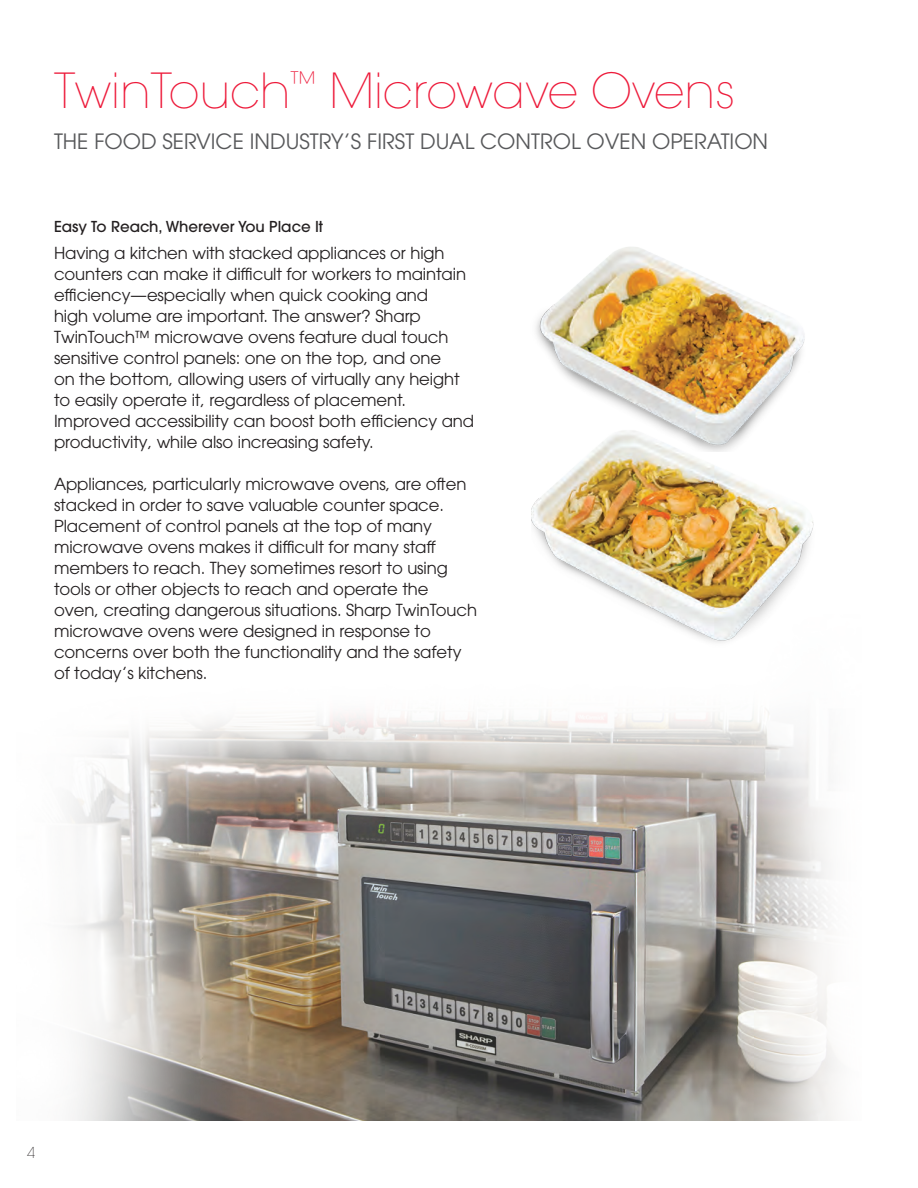
<style>
.page{position:relative;width:918px;height:1188px;background:#fff}
.page>*{position:absolute;margin:0;border:0;box-sizing:border-box;transform-origin:0 0}
.Heading_2{font:200 48px "ITC Avant Garde Std";color:#ed1a3a}
.Heading_2_Sub{font:21px "ITC Avant Garde Std";color:#57585a}
.Body_copy{font:16.5px/21px "ITC Avant Garde Std";letter-spacing:-.005em;color:#231f20}
.Heading_4{font:500 15px "ITC Avant Garde Std";color:#231f20}
.t1{font:200 15px "ITC Avant Garde Std";color:#231f20}
</style>
<div class="page">
<img style="left:69px;top:711px;width:769px;height:409px">
<img style="left:532px;top:452px;width:282px;height:191px">
<img style="left:536px;top:247px;width:269px;height:205px">
<p class="Heading_2" style="left:54px;top:62px;width:683px">TwinTouch<sup>™</sup> Microwave Ovens</p>
<p class="Heading_2_Sub" style="left:54px;top:128px;width:716px">THE FOOD SERVICE INDUSTRY’S FIRST DUAL CONTROL OVEN OPERATION</p>
<p class="Heading_4" style="left:54px;top:216px;width:271px">Easy To Reach, Wherever You Place It</p>
<p class="Body_copy" style="left:54px;top:243px;width:422px">Having a kitchen with stacked appliances or high counters can make it difficult for workers to maintain efficiency—especially when quick cooking and<br>high volume are important. The answer? Sharp TwinTouch™ microwave ovens feature dual touch sensitive control panels: one on the top, and one<br>on the bottom, allowing users of virtually any height to easily operate it, regardless of placement.<br>Improved accessibility can boost both efficiency and productivity, while also increasing safety.</p>
<p class="Body_copy" style="left:54px;top:473px;width:425px">Appliances, particularly microwave ovens, are often stacked in order to save valuable counter space.<br>Placement of control panels at the top of many microwave ovens makes it difficult for many staff members to reach. They sometimes resort to using tools or other objects to reach and operate the oven, creating dangerous situations. Sharp TwinTouch microwave ovens were designed in response to concerns over both the functionality and the safety of today’s kitchens.</p>
<p class="t1" style="left:27px;top:1144px;width:10px">4</p>
</div>
